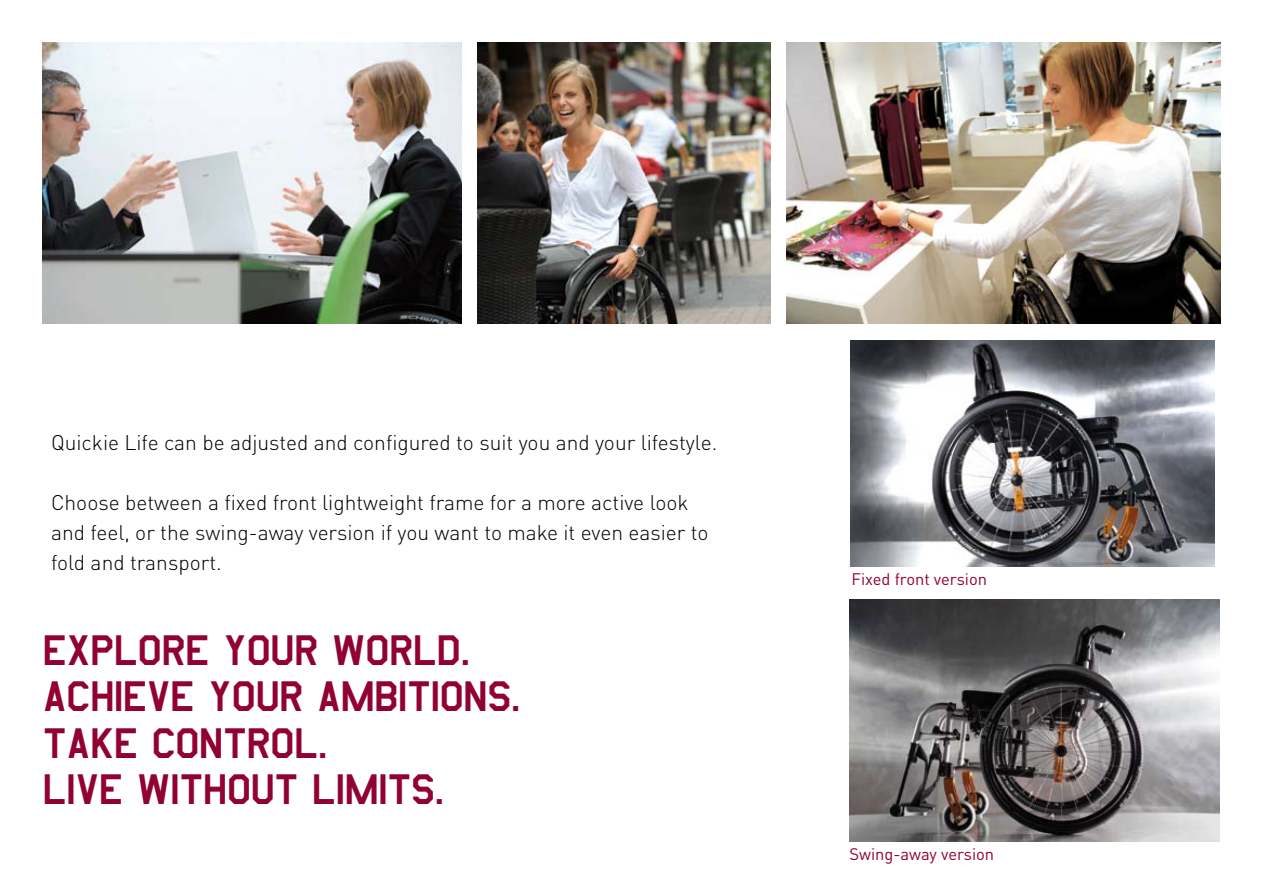
<style>
.page{position:relative;width:1263px;height:893px;background:#fff}
.page>*{position:absolute;margin:0;border:0;box-sizing:border-box;transform-origin:0 0}
.t1{font:49.5px/46.5px "Amarillo USAF";letter-spacing:-.02em;color:#910232}
.t2{font:300 21px/30px "DINOT";color:#000}
.t3{font:16.5px "DINOT";color:#910232}
</style>
<div class="page">
<img style="left:787px;top:43px;width:433px;height:280px">
<img style="left:43px;top:43px;width:418px;height:280px">
<img style="left:478px;top:43px;width:292px;height:280px">
<img style="left:851px;top:340px;width:363px;height:227px">
<img style="left:850px;top:600px;width:370px;height:242px">
<p class="t2" style="left:51px;top:427px;width:668px">Quickie Life can be adjusted and configured to suit you and your lifestyle.</p>
<p class="t2" style="left:51px;top:487px;width:659px">Choose between a fixed front lightweight frame for a more active look and feel, or the swing-away version if you want to make it even easier to fold and transport.</p>
<h1 class="t1" style="left:43px;top:625px;width:485px">EXPLORE YOUR WORLD.<br>ACHIEVE YOUR AMBITIONS.<br>TAKE CONTROL.<br>LIvE WITHOUT LIMITS.</h1>
<p class="t3" style="left:851px;top:568px;width:137px">Fixed front version</p>
<p class="t3" style="left:849px;top:843px;width:146px">Swing-away version</p>
</div>
